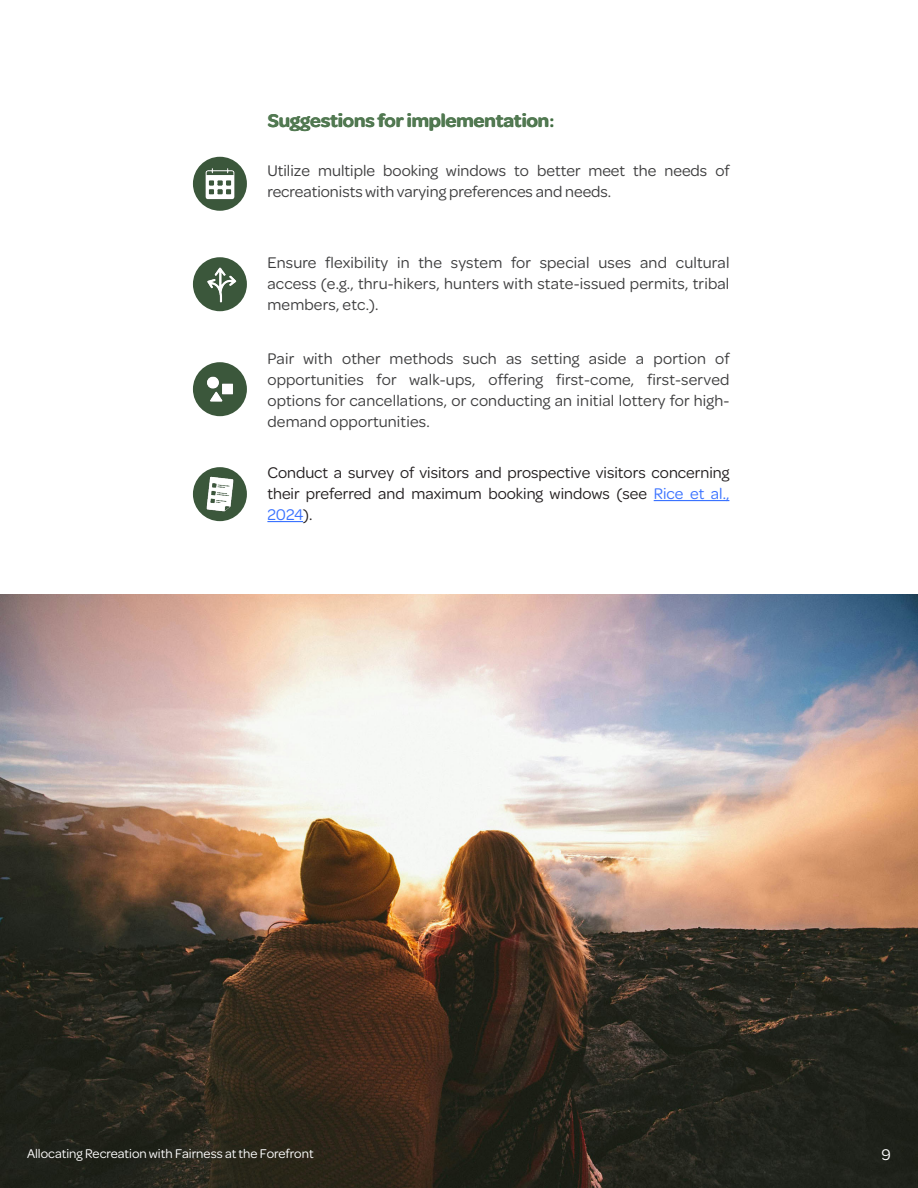
<style>
.page{position:relative;width:918px;height:1188px;background:#fff}
.page>*{position:absolute;margin:0;border:0;box-sizing:border-box;transform-origin:0 0}
.Section_Subheader_2{font:600 19.5px "Omnes";color:#406b40}
.t1{font:16.5px/21px "Omnes";color:#3e3e3f;text-align:justify}
.Bullets{font:16.5px/21px "Omnes";color:#231f20;text-align:justify}
.t2{font:16.5px "Omnes";color:#fff}
.t3{font:13.5px "Omnes";color:#fff}
.s1{color:#3b73ff}
</style>
<div class="page">
<img style="left:0;top:594px;width:918px;height:594px">
<hr style="left:654px;top:500px;width:75px;height:1px;background:#3b73ff">
<hr style="left:267px;top:521px;width:36px;height:1px;background:#3b73ff">
<div style="left:193px;top:157px;width:54px;height:54px;background:#3b573b;border-radius:50%"></div>
<div style="left:193px;top:257px;width:54px;height:54px;background:#3b573b;border-radius:50%"></div>
<div style="left:193px;top:362px;width:54px;height:54px;background:#3b573b;border-radius:50%"></div>
<div style="left:193px;top:467px;width:54px;height:54px;background:#3b573b;border-radius:50%"></div>
<img style="left:199px;top:163px;width:41px;height:41px">
<img style="left:199px;top:264px;width:41px;height:41px">
<img style="left:199px;top:369px;width:41px;height:41px">
<img style="left:199px;top:474px;width:41px;height:41px">
<p class="Section_Subheader_2" style="left:268px;top:106px;width:288px">Suggestions for implementation:</p>
<p class="t1" style="left:267px;top:159px;width:464px">Utilize multiple booking windows to better meet the needs of recreationists with varying preferences and needs.</p>
<p class="t1" style="left:267px;top:251px;width:464px">Ensure flexibility in the system for special uses and cultural access (e.g., thru-hikers, hunters with state-issued permits, tribal members, etc.).</p>
<p class="t1" style="left:267px;top:348px;width:464px">Pair with other methods such as setting aside a portion of opportunities for walk-ups, offering first-come, first-served options for cancellations, or conducting an initial lottery for high&shy;demand opportunities.</p>
<p class="Bullets" style="left:267px;top:461px;width:463px">Conduct a survey of visitors and prospective visitors concerning their preferred and maximum booking windows (see <span class="s1">Rice et al., 2024</span>).</p>
<p class="t3" style="left:27px;top:1144px;width:288px">Allocating Recreation with Fairness at the Forefront</p>
<p class="t2" style="left:882px;top:1144px;width:11px">9</p>
</div>
